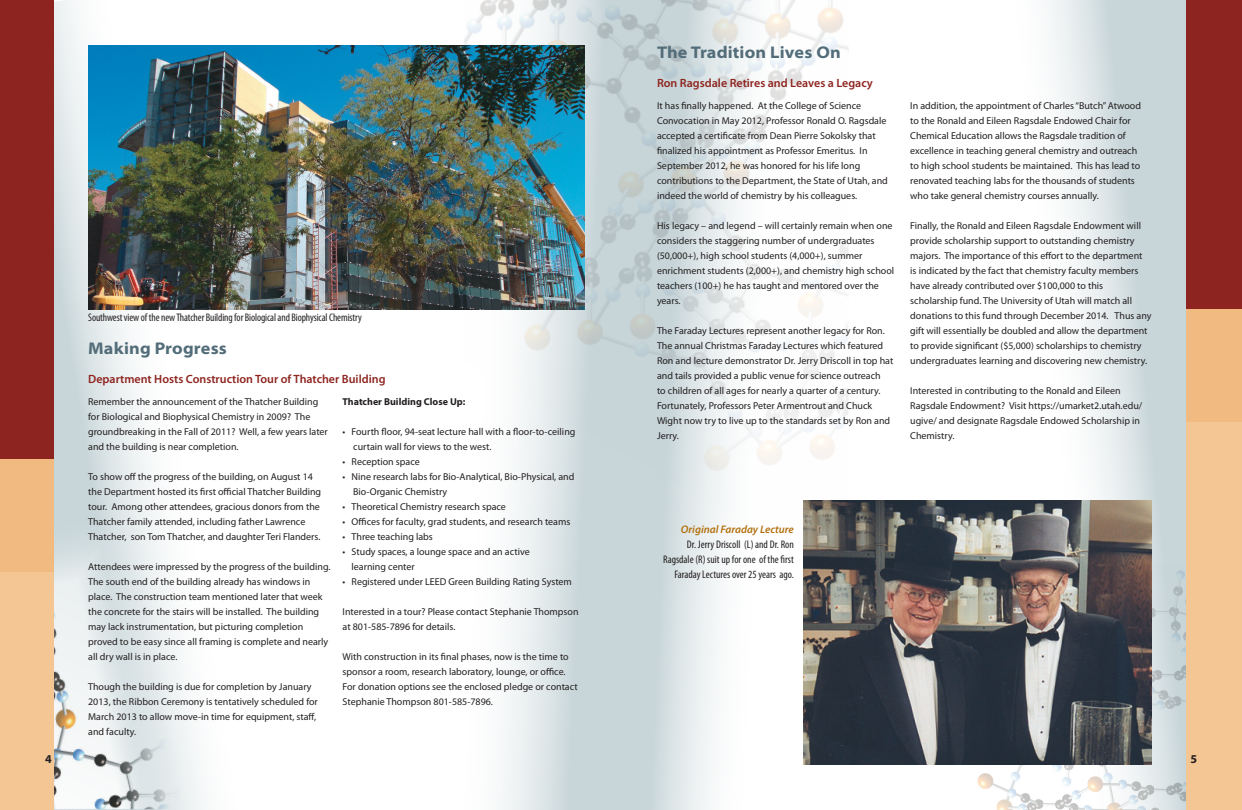
<style>
.page{position:relative;width:1242px;height:810px;background:#fff}
.page>*{position:absolute;margin:0;border:0;box-sizing:border-box;transform-origin:0 0}
.t1{font:700 semi-expanded 17px "Myriad Pro";letter-spacing:.01em;color:#526d79}
.t2{font:600 12px "Myriad Pro";color:#8e241f}
.t3{font:700 12px "Myriad Pro";color:#231f20}
.t4{font:condensed 11px/15px "Myriad Pro";letter-spacing:-.01em;color:#231f20;text-align:right}
.t5{font:italic 600 11px "Myriad Pro";color:#b26f0c}
.t6{font:10px/15px "Myriad Pro";color:#231f20}
.t7{font:700 10px "Myriad Pro";color:#231f20}
</style>
<div class="page">
<svg style="left:448px;top:309px;width:271px;height:501px"></svg>
<img style="left:464px;top:0;width:385px;height:583px">
<svg style="left:53px;top:0;width:196px;height:810px"></svg>
<svg style="left:1003px;top:0;width:184px;height:565px"></svg>
<img style="left:53px;top:496px;width:141px;height:314px">
<img style="left:977px;top:565px;width:210px;height:245px">
<div style="left:0;top:0;width:53px;height:772px;background:#8e241f"></div>
<div style="left:0;top:562px;width:53px;height:248px;background:#f3c694"></div>
<div style="left:0;top:459px;width:53px;height:113px;background:#f0ba80"></div>
<div style="left:1187px;top:0;width:55px;height:772px;background:#8e241f"></div>
<div style="left:1187px;top:422px;width:55px;height:388px;background:#f3c694"></div>
<div style="left:1187px;top:309px;width:55px;height:113px;background:#f0ba80"></div>
<img style="left:804px;top:501px;width:348px;height:264px">
<img style="left:88px;top:45px;width:497px;height:264px">
<p class="t4" style="left:88px;top:310px;width:275px">Southwest view of the new Thatcher Building for Biological and Biophysical Chemistry</p>
<h1 class="t1" style="left:88px;top:339px;width:140px">Making Progress</h1>
<p class="t2" style="left:88px;top:373px;width:299px">Department Hosts Construction Tour of Thatcher Building</p>
<p class="t6" style="left:88px;top:395px;width:241px">Remember the announcement of the Thatcher Building for Biological and Biophysical Chemistry in 2009? The groundbreaking in the Fall of 2011? Well, a few years later and the building is near completion.</p>
<p class="t6" style="left:88px;top:470px;width:234px">To show off the progress of the building, on August 14 the Department hosted its first official Thatcher Building tour. Among other attendees, gracious donors from the Thatcher family attended, including father Lawrence Thatcher, son Tom Thatcher, and daughter Teri Flanders.</p>
<p class="t6" style="left:88px;top:560px;width:244px">Attendees were impressed by the progress of the building.<br>The south end of the building already has windows in place. The construction team mentioned later that week the concrete for the stairs will be installed. The building may lack instrumentation, but picturing completion proved to be easy since all framing is complete and nearly all dry wall is in place.</p>
<p class="t6" style="left:88px;top:680px;width:231px">Though the building is due for completion by January 2013, the Ribbon Ceremony is tentatively scheduled for March 2013 to allow move-in time for equipment, staff, and faculty.</p>
<p class="t7" style="left:343px;top:396px;width:124px">Thatcher Building Close Up:</p>
<p class="t6" style="left:353px;top:425px;width:224px;text-indent:-11px">• Fourth floor, 94-seat lecture hall with a floor-to-ceiling curtain wall for views to the west.</p>
<p class="t6" style="left:343px;top:455px;width:79px">• Reception space</p>
<p class="t6" style="left:353px;top:470px;width:223px;text-indent:-11px">• Nine research labs for Bio-Analytical, Bio-Physical, and<br>Bio-Organic Chemistry</p>
<p class="t6" style="left:343px;top:500px;width:165px">• Theoretical Chemistry research space</p>
<p class="t6" style="left:343px;top:515px;width:229px">• Offices for faculty, grad students, and research teams</p>
<p class="t6" style="left:343px;top:530px;width:92px">• Three teaching labs</p>
<p class="t6" style="left:352px;top:545px;width:180px;text-indent:-9px">• Study spaces, a lounge space and an active learning center</p>
<p class="t6" style="left:343px;top:575px;width:231px">• Registered under LEED Green Building Rating System</p>
<p class="t6" style="left:343px;top:605px;width:238px">Interested in a tour? Please contact Stephanie Thompson at 801-585-7896 for details.</p>
<p class="t6" style="left:343px;top:650px;width:237px">With construction in its final phases, now is the time to sponsor a room, research laboratory, lounge, or office.<br>For donation options see the enclosed pledge or contact Stephanie Thompson 801-585-7896.</p>
<h1 class="t1" style="left:657px;top:42px;width:185px">The Tradition Lives On</h1>
<p class="t2" style="left:657px;top:76px;width:217px">Ron Ragsdale Retires and Leaves a Legacy</p>
<p class="t6" style="left:657px;top:99px;width:232px">It has finally happened. At the College of Science Convocation in May 2012, Professor Ronald O. Ragsdale accepted a certificate from Dean Pierre Sokolsky that finalized his appointment as Professor Emeritus. In September 2012, he was honored for his life long contributions to the Department, the State of Utah, and indeed the world of chemistry by his colleagues.</p>
<p class="t6" style="left:657px;top:219px;width:239px">His legacy – and legend – will certainly remain when one considers the staggering number of undergraduates (50,000+), high school students (4,000+), summer enrichment students (2,000+), and chemistry high school teachers (100+) he has taught and mentored over the years.</p>
<p class="t6" style="left:657px;top:324px;width:238px">The Faraday Lectures represent another legacy for Ron.<br>The annual Christmas Faraday Lectures which featured Ron and lecture demonstrator Dr. Jerry Driscoll in top hat and tails provided a public venue for science outreach<br>to children of all ages for nearly a quarter of a century.<br>Fortunately, Professors Peter Armentrout and Chuck Wight now try to live up to the standards set by Ron and Jerry.</p>
<p class="t6" style="left:910px;top:99px;width:232px">In addition, the appointment of Charles “Butch” Atwood to the Ronald and Eileen Ragsdale Endowed Chair for Chemical Education allows the Ragsdale tradition of excellence in teaching general chemistry and outreach to high school students be maintained. This has lead to renovated teaching labs for the thousands of students who take general chemistry courses annually.</p>
<p class="t6" style="left:910px;top:219px;width:243px">Finally, the Ronald and Eileen Ragsdale Endowment will provide scholarship support to outstanding chemistry majors. The importance of this effort to the department<br>is indicated by the fact that chemistry faculty members have already contributed over $100,000 to this scholarship fund. The University of Utah will match all donations to this fund through December 2014. Thus any gift will essentially be doubled and allow the department to provide significant ($5,000) scholarships to chemistry undergraduates learning and discovering new chemistry.</p>
<p class="t6" style="left:910px;top:384px;width:234px">Interested in contributing to the Ronald and Eileen Ragsdale Endowment? Visit https://umarket2.utah.edu/ ugive/ and designate Ragsdale Endowed Scholarship in Chemistry.</p>
<p class="t5" style="left:681px;top:523px;width:115px">Original Faraday Lecture</p>
<p class="t4" style="left:663px;top:537px;width:132px">Dr. Jerry Driscoll (L) and Dr. Ron<br>Ragsdale (R) suit up for one of the first<br>Faraday Lectures over 25 years ago.</p>
<p class="t3" style="left:45px;top:752px;width:8px">4</p>
<p class="t3" style="left:1190px;top:752px;width:8px">5</p>
</div>
